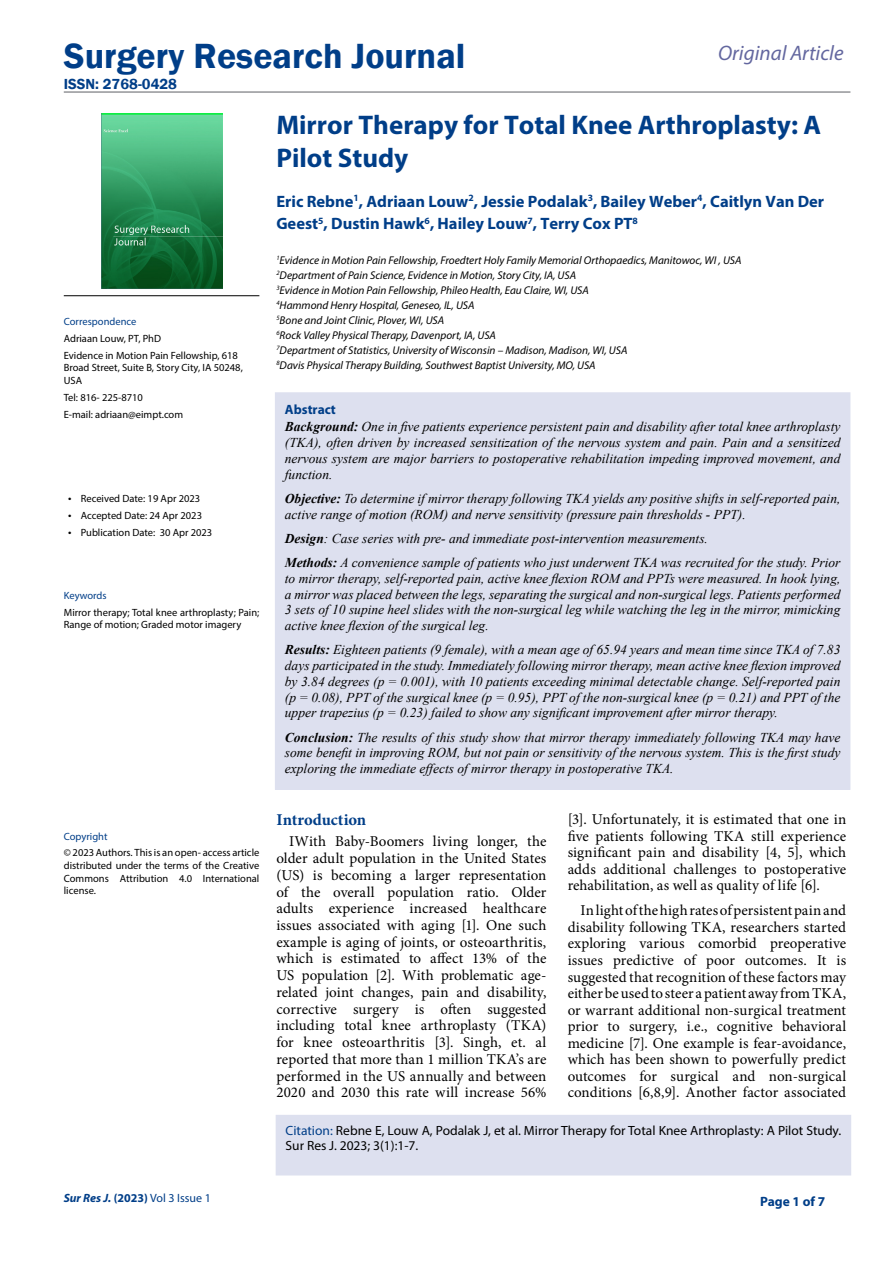
<style>
.page{position:relative;width:893px;height:1263px;background:#fff}
.page>*{position:absolute;margin:0;border:0;box-sizing:border-box;transform-origin:0 0}
.t1{font:600 36px "Franklin Gothic";color:#003e88}
.t2{font:700 27px/33px "Myriad Pro";color:#003e88}
.t3{font:italic 21px "Myriad Pro";color:#63679f}
.t4{font:700 16.5px/22.5px "Myriad Pro";color:#003e88}
.t5{font:700 16.5px "Minion Pro";letter-spacing:-.005em;color:#003e88}
.t6{font:15px/16.8px "Minion Pro";letter-spacing:.005em;color:#000;text-align:justify}
.t7{font:600 15px "Franklin Gothic";color:#003e88}
.t8{font:italic 13.5px/15.8px "Times New Roman";color:#000;text-align:justify}
.t9{font:700 13.5px "Myriad Pro";color:#003e88}
.t10{font:13.35px/15px "Myriad Pro";color:#000}
.t11{font:12px "Myriad Pro";color:#003e88}
.t12{font:italic 11.25px "Myriad Pro";color:#000}
.t13{font:10.5px/12.6px "Myriad Pro";color:#000}
.t14{font:10.5px "Myriad Pro";color:#003e88}
.s1{font-size:12px}
.s2{font-weight:700}
.s3{color:#003e88}
.s4{font-weight:700;font-style:italic}
</style>
<div class="page">
<div style="left:276px;top:1115px;width:574px;height:60px;background:#dde0ef"></div>
<img style="left:101px;top:114px;width:121px;height:175px">
<hr style="left:64px;top:295px;width:195px;height:1px;background:#000">
<hr style="left:64px;top:91px;width:786px;height:2px;background:#939598">
<div style="left:276px;top:393px;width:574px;height:396px;background:#dde0ef"></div>
<div style="left:275px;top:392px;width:575px;height:398px;border:2px solid #dde0ef"></div>
<h1 class="t1" style="left:64px;top:34px;width:403px">Surgery Research Journal</h1>
<h3 class="t3" style="left:718px;top:40px;width:127px">Original Article</h3>
<p class="t7" style="left:64px;top:74px;width:115px">ISSN: 2768-0428</p>
<p class="t14" style="left:64px;top:315px;width:74px">Correspondence</p>
<p class="t13" style="left:64px;top:332px;width:99px">Adriaan Louw, PT, PhD</p>
<p class="t13" style="left:64px;top:349px;width:181px">Evidence in Motion Pain Fellowship, 618<br>Broad Street, Suite B, Story City, IA 50248,<br>USA</p>
<p class="t13" style="left:64px;top:391px;width:81px">Tel: 816- 225-8710</p>
<p class="t13" style="left:64px;top:408px;width:121px">E-mail: adriaan@eimpt.com</p>
<p class="t13" style="left:68px;top:492px;width:134px"><span class="s1">•</span> Received Date: 19 Apr 2023</p>
<p class="t13" style="left:68px;top:509px;width:136px"><span class="s1">•</span> Accepted Date: 24 Apr 2023</p>
<p class="t13" style="left:68px;top:526px;width:146px"><span class="s1">•</span> Publication Date: 30 Apr 2023</p>
<p class="t14" style="left:64px;top:589px;width:44px">Keywords</p>
<p class="t13" style="left:64px;top:606px;width:197px">Mirror therapy; Total knee arthroplasty; Pain;<br>Range of motion; Graded motor imagery</p>
<p class="t14" style="left:64px;top:829px;width:45px">Copyright</p>
<p class="t13" style="left:64px;top:846px;width:197px;text-align:justify">© 2023 Authors. This is an open- access article distributed under the terms of the Creative Commons Attribution 4.0 International license.</p>
<p class="t2" style="left:276px;top:108px;width:546px">Mirror Therapy for Total Knee Arthroplasty: A<br>Pilot Study</p>
<p class="t4" style="left:276px;top:189px;width:549px">Eric Rebne<sup>1</sup>, Adriaan Louw<sup>2</sup>, Jessie Podalak<sup>3</sup>, Bailey Weber<sup>4</sup>, Caitlyn Van Der<br>Geest<sup>5</sup>, Dustin Hawk<sup>6</sup>, Hailey Louw<sup>7</sup>, Terry Cox PT<sup>8</sup></p>
<p class="t12" style="left:276px;top:253px;width:467px"><sup>1</sup>Evidence in Motion Pain Fellowship, Froedtert Holy Family Memorial Orthopaedics, Manitowoc, WI , USA</p>
<p class="t12" style="left:276px;top:268px;width:301px"><sup>2</sup>Department of Pain Science, Evidence in Motion, Story City, IA, USA</p>
<p class="t12" style="left:276px;top:283px;width:314px"><sup>3</sup>Evidence in Motion Pain Fellowship, Phileo Health, Eau Claire, WI, USA</p>
<p class="t12" style="left:276px;top:298px;width:200px"><sup>4</sup>Hammond Henry Hospital, Geneseo, IL, USA</p>
<p class="t12" style="left:276px;top:313px;width:169px"><sup>5</sup>Bone and Joint Clinic, Plover, WI, USA</p>
<p class="t12" style="left:276px;top:328px;width:221px"><sup>6</sup>Rock Valley Physical Therapy, Davenport, IA, USA</p>
<p class="t12" style="left:276px;top:343px;width:353px"><sup>7</sup>Department of Statistics, University of Wisconsin – Madison, Madison, WI, USA</p>
<p class="t12" style="left:276px;top:358px;width:321px"><sup>8</sup>Davis Physical Therapy Building, Southwest Baptist University, MO, USA</p>
<p class="t9" style="left:285px;top:400px;width:53px">Abstract</p>
<p class="t8" style="left:285px;top:419px;width:557px"><span class="s2">Background:</span> One in five patients experience persistent pain and disability after total knee arthroplasty (TKA), often driven by increased sensitization of the nervous system and pain. Pain and a sensitized nervous system are major barriers to postoperative rehabilitation impeding improved movement, and function.</p>
<p class="t8" style="left:285px;top:490px;width:557px"><span class="s2">Objective:</span> To determine if mirror therapy following TKA yields any positive shifts in self-reported pain, active range of motion (ROM) and nerve sensitivity (pressure pain thresholds - PPT).</p>
<p class="t8" style="left:285px;top:530px;width:425px"><span class="s2">Design</span>: Case series with pre- and immediate post-intervention measurements.</p>
<p class="t8" style="left:285px;top:554px;width:557px"><span class="s2">Methods:</span> A convenience sample of patients who just underwent TKA was recruited for the study. Prior to mirror therapy, self-reported pain, active knee flexion ROM and PPTs were measured. In hook lying, a mirror was placed between the legs, separating the surgical and non-surgical legs. Patients performed 3 sets of 10 supine heel slides with the non-surgical leg while watching the leg in the mirror, mimicking active knee flexion of the surgical leg.</p>
<p class="t8" style="left:285px;top:642px;width:557px"><span class="s2">Results:</span> Eighteen patients (9 female), with a mean age of 65.94 years and mean time since TKA of 7.83 days participated in the study. Immediately following mirror therapy, mean active knee flexion improved by 3.84 degrees (p = 0.001), with 10 patients exceeding minimal detectable change. Self-reported pain (p = 0.08), PPT of the surgical knee (p = 0.95), PPT of the non-surgical knee (p = 0.21) and PPT of the upper trapezius (p = 0.23) failed to show any significant improvement after mirror therapy.</p>
<p class="t8" style="left:285px;top:729px;width:557px"><span class="s2">Conclusion:</span> The results of this study show that mirror therapy immediately following TKA may have some benefit in improving ROM, but not pain or sensitivity of the nervous system. This is the first study exploring the immediate effects of mirror therapy in postoperative TKA.</p>
<p class="t5" style="left:276px;top:808px;width:91px">Introduction</p>
<p class="t6" style="left:276px;top:833px;width:272px;text-indent:13px">IWith Baby-Boomers living longer, the older adult population in the United States (US) is becoming a larger representation of the overall population ratio. Older adults experience increased healthcare issues associated with aging [1]. One such example is aging of joints, or osteoarthritis, which is estimated to affect 13% of the US population [2]. With problematic age&shy;related joint changes, pain and disability, corrective surgery is often suggested including total knee arthroplasty (TKA) for knee osteoarthritis [3]. Singh, et. al reported that more than 1 million TKA’s are performed in the US annually and between 2020 and 2030 this rate will increase 56%</p>
<p class="t6" style="left:568px;top:811px;width:280px">[3]. Unfortunately, it is estimated that one in five patients following TKA still experience significant pain and disability [4, 5], which adds additional challenges to postoperative rehabilitation, as well as quality of life [6].</p>
<p class="t6" style="left:568px;top:902px;width:280px;text-indent:13px">In light of the high rates of persistent pain and disability following TKA, researchers started exploring various comorbid preoperative issues predictive of poor outcomes. It is suggested that recognition of these factors may either be used to steer a patient away from TKA, or warrant additional non-surgical treatment prior to surgery, i.e., cognitive behavioral medicine [7]. One example is fear-avoidance, which has been shown to powerfully predict outcomes for surgical and non-surgical conditions [6,8,9]. Another factor associated</p>
<p class="t10" style="left:286px;top:1123px;width:557px"><span class="s3">Citation:</span> Rebne E, Louw A, Podalak J, et al. Mirror Therapy for Total Knee Arthroplasty: A Pilot Study.<br>Sur Res J. 2023; 3(1):1-7.</p>
<p class="t11" style="left:64px;top:1190px;width:149px"><span class="s4">Sur Res J.</span> <span class="s2">(2023)</span> Vol 3 Issue 1</p>
<p class="t9" style="left:760px;top:1192px;width:67px">Page 1 of 7</p>
</div>
